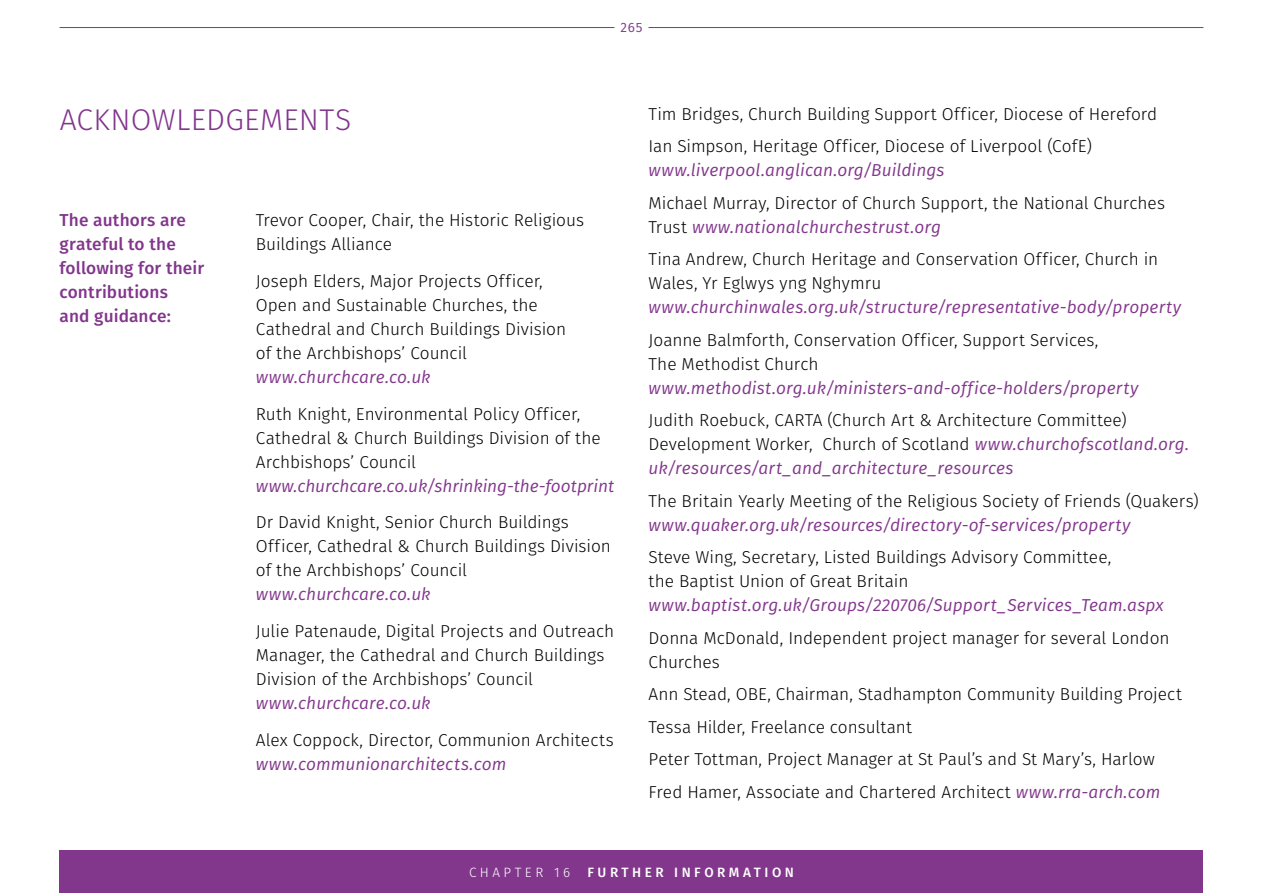
<style>
.page{position:relative;width:1263px;height:893px;background:#fff}
.page>*{position:absolute;margin:0;border:0;box-sizing:border-box;transform-origin:0 0}
.t1{font:300 30px "Fira Sans";letter-spacing:.01em;color:#82368c}
.t2{font:300 17.25px/24px "Fira Sans";color:#000}
.t3{font:italic 17.25px "Fira Sans";letter-spacing:.005em;color:#82368c}
.t4{font:500 17.25px/24px "Fira Sans";letter-spacing:.01em;color:#82368c}
.t5{font:500 13.5px "Fira Sans";letter-spacing:.26em;color:#fff}
.t6{font:300 13.5px "Fira Sans";letter-spacing:.26em;color:#fff}
.t7{font:13.5px "Fira Sans";color:#82368c}
.s1{font-weight:400;font-style:italic;color:#82368c}
</style>
<div class="page">
<hr style="left:60px;top:27px;width:554px;height:1px;background:#82368c">
<hr style="left:648px;top:27px;width:555px;height:1px;background:#82368c">
<div style="left:60px;top:850px;width:1143px;height:43px;background:#82368c"></div>
<p class="t7" style="left:620px;top:17px;width:24px">265</p>
<h1 class="t1" style="left:60px;top:98px;width:293px">ACKNOWLEDGEMENTS</h1>
<p class="t4" style="left:60px;top:207px;width:146px">The authors are grateful to the following for their contributions<br>and guidance:</p>
<p class="t2" style="left:256px;top:208px;width:330px">Trevor Cooper, Chair, the Historic Religious<br>Buildings Alliance</p>
<p class="t2" style="left:256px;top:269px;width:312px">Joseph Elders, Major Projects Officer, Open and Sustainable Churches, the Cathedral and Church Buildings Division of the Archbishops’ Council</p>
<p class="t3" style="left:256px;top:364px;width:176px">www.churchcare.co.uk</p>
<p class="t2" style="left:256px;top:402px;width:346px">Ruth Knight, Environmental Policy Officer,<br>Cathedral &amp; Church Buildings Division of the<br>Archbishops’ Council</p>
<p class="t3" style="left:256px;top:473px;width:360px">www.churchcare.co.uk/shrinking-the-footprint</p>
<p class="t2" style="left:256px;top:510px;width:357px">Dr David Knight, Senior Church Buildings<br>Officer, Cathedral &amp; Church Buildings Division of the Archbishops’ Council</p>
<p class="t3" style="left:256px;top:582px;width:176px">www.churchcare.co.uk</p>
<p class="t2" style="left:256px;top:619px;width:360px">Julie Patenaude, Digital Projects and Outreach<br>Manager, the Cathedral and Church Buildings<br>Division of the Archbishops’ Council</p>
<p class="t3" style="left:256px;top:690px;width:176px">www.churchcare.co.uk</p>
<p class="t2" style="left:256px;top:728px;width:360px">Alex Coppock, Director, Communion Architects</p>
<p class="t3" style="left:256px;top:751px;width:252px">www.communionarchitects.com</p>
<p class="t2" style="left:648px;top:97px;width:510px;line-height:32.5px">Tim Bridges, Church Building Support Officer, Diocese of Hereford<br>Ian Simpson, Heritage Officer, Diocese of Liverpool (CofE)</p>
<p class="t3" style="left:648px;top:157px;width:298px">www.liverpool.anglican.org/Buildings</p>
<p class="t2" style="left:648px;top:191px;width:518px">Michael Murray, Director of Church Support, the National Churches<br>Trust <span class="s1">www.nationalchurchestrust.org</span></p>
<p class="t2" style="left:648px;top:247px;width:511px">Tina Andrew, Church Heritage and Conservation Officer, Church in<br>Wales, Yr Eglwys yng Nghymru</p>
<p class="t3" style="left:648px;top:294px;width:534px">www.churchinwales.org.uk/structure/representative-body/property</p>
<p class="t2" style="left:648px;top:328px;width:451px">Joanne Balmforth, Conservation Officer, Support Services,<br>The Methodist Church</p>
<p class="t3" style="left:648px;top:375px;width:491px">www.methodist.org.uk/ministers-and-office-holders/property</p>
<p class="t2" style="left:648px;top:408px;width:542px">Judith Roebuck, CARTA (Church Art &amp; Architecture Committee)<br>Development Worker, Church of Scotland <span class="s1">www.churchofscotland.org. uk/resources/art_and_architecture_resources</span></p>
<p class="t2" style="left:648px;top:489px;width:552px">The Britain Yearly Meeting of the Religious Society of Friends (Quakers)</p>
<p class="t3" style="left:648px;top:512px;width:483px">www.quaker.org.uk/resources/directory-of-services/property</p>
<p class="t2" style="left:648px;top:545px;width:464px">Steve Wing, Secretary, Listed Buildings Advisory Committee, the Baptist Union of Great Britain</p>
<p class="t3" style="left:648px;top:592px;width:517px">www.baptist.org.uk/Groups/220706/Support_Services_Team.aspx</p>
<p class="t2" style="left:648px;top:626px;width:522px">Donna McDonald, Independent project manager for several London<br>Churches</p>
<p class="t2" style="left:648px;top:678px;width:535px;line-height:32.5px">Ann Stead, OBE, Chairman, Stadhampton Community Building Project Tessa Hilder, Freelance consultant<br>Peter Tottman, Project Manager at St Paul’s and St Mary’s, Harlow Fred Hamer, Associate and Chartered Architect <span class="s1">www.rra-arch.com</span></p>
<p class="t6" style="left:469px;top:862px;width:103px">CHAPTER 16</p>
<p class="t5" style="left:587px;top:861px;width:208px">FURTHER INFORMATION</p>
</div>
